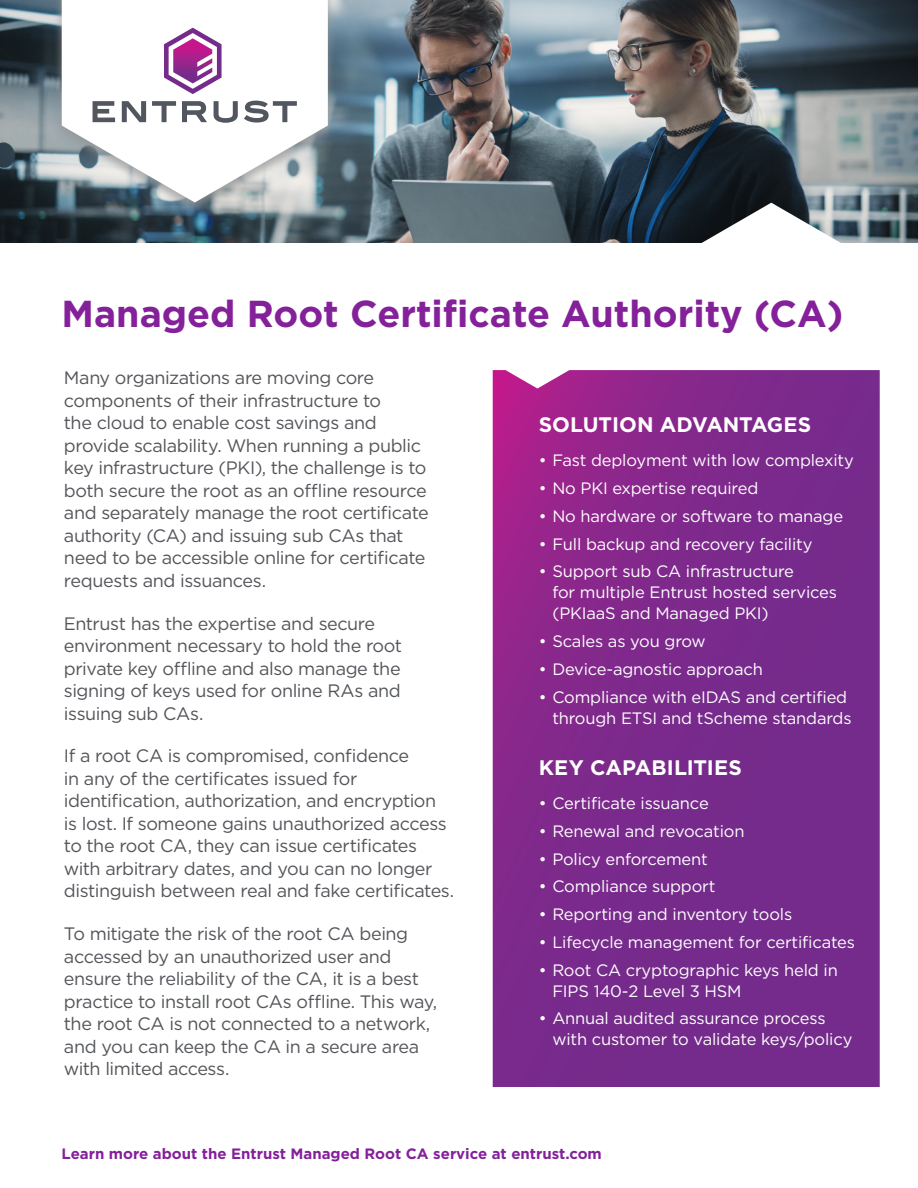
<style>
.page{position:relative;width:918px;height:1188px;background:#fff}
.page>*{position:absolute;margin:0;border:0;box-sizing:border-box;transform-origin:0 0}
.t1{font:700 37.5px "Gotham";color:#85209b}
.t2{font:700 21px "Gotham";color:#fff}
.t3{font:18px/22.5px "Gotham";letter-spacing:-.025em;color:#54555a}
.t4{font:16.5px/21px "Gotham";letter-spacing:-.01em;color:#fff}
.CTA_URL_front{font:700 15px "Gotham";color:#85209b}
</style>
<div class="page">
<img style="left:0;top:0;width:918px;height:243px">
<div style="left:54px;top:0;width:282px;height:217px;background:#96989a;opacity:.75"></div>
<svg style="left:62px;top:0;width:266px;height:202px"></svg>
<svg style="left:93px;top:101px;width:22px;height:21px"></svg>
<svg style="left:122px;top:101px;width:24px;height:21px"></svg>
<svg style="left:152px;top:101px;width:24px;height:21px"></svg>
<svg style="left:182px;top:101px;width:25px;height:21px"></svg>
<svg style="left:214px;top:101px;width:24px;height:22px"></svg>
<svg style="left:244px;top:100px;width:53px;height:23px"></svg>
<svg style="left:164px;top:28px;width:58px;height:66px"></svg>
<svg style="left:493px;top:370px;width:387px;height:717px;background:#7e298b"></svg>
<p class="t1" style="left:62px;top:289px;width:783px">Managed Root Certificate Authority (CA)</p>
<p class="t3" style="left:64px;top:366px;width:366px">Many organizations are moving core components of their infrastructure to<br>the cloud to enable cost savings and provide scalability. When running a public key infrastructure (PKI), the challenge is to both secure the root as an offline resource and separately manage the root certificate authority (CA) and issuing sub CAs that need to be accessible online for certificate requests and issuances.</p>
<p class="t3" style="left:64px;top:612px;width:340px">Entrust has the expertise and secure environment necessary to hold the root private key offline and also manage the signing of keys used for online RAs and issuing sub CAs.</p>
<p class="t3" style="left:64px;top:744px;width:392px">If a root CA is compromised, confidence<br>in any of the certificates issued for identification, authorization, and encryption<br>is lost. If someone gains unauthorized access to the root CA, they can issue certificates with arbitrary dates, and you can no longer distinguish between real and fake certificates.</p>
<p class="t3" style="left:64px;top:922px;width:375px">To mitigate the risk of the root CA being accessed by an unauthorized user and ensure the reliability of the CA, it is a best practice to install root CAs offline. This way, the root CA is not connected to a network, and you can keep the CA in a secure area with limited access.</p>
<p class="t2" style="left:539px;top:410px;width:274px">SOLUTION ADVANTAGES</p>
<p class="t4" style="left:539px;top:450px;width:316px">• Fast deployment with low complexity</p>
<p class="t4" style="left:539px;top:477px;width:221px">• No PKI expertise required</p>
<p class="t4" style="left:539px;top:505px;width:306px">• No hardware or software to manage</p>
<p class="t4" style="left:539px;top:533px;width:275px">• Full backup and recovery facility</p>
<p class="t4" style="left:552px;top:561px;width:286px;text-indent:-14px">• Support sub CA infrastructure<br>for multiple Entrust hosted services (PKIaaS and Managed PKI)</p>
<p class="t4" style="left:539px;top:630px;width:168px">• Scales as you grow</p>
<p class="t4" style="left:539px;top:658px;width:226px">• Device-agnostic approach</p>
<p class="t4" style="left:539px;top:686px;width:314px;text-align:right">• Compliance with eIDAS and certified through ETSI and tScheme standards</p>
<p class="t2" style="left:539px;top:753px;width:204px">KEY CAPABILITIES</p>
<p class="t4" style="left:539px;top:792px;width:171px">• Certificate issuance</p>
<p class="t4" style="left:539px;top:820px;width:207px">• Renewal and revocation</p>
<p class="t4" style="left:539px;top:848px;width:170px">• Policy enforcement</p>
<p class="t4" style="left:539px;top:876px;width:178px">• Compliance support</p>
<p class="t4" style="left:539px;top:903px;width:255px">• Reporting and inventory tools</p>
<p class="t4" style="left:539px;top:931px;width:318px">• Lifecycle management for certificates</p>
<p class="t4" style="left:539px;top:959px;width:301px">• Root CA cryptographic keys held in</p>
<p class="t4" style="left:552px;top:980px;width:191px">FIPS 140-2 Level 3 HSM</p>
<p class="t4" style="left:552px;top:1008px;width:302px;text-indent:-14px">• Annual audited assurance process with customer to validate keys/policy</p>
<p class="CTA_URL_front" style="left:62px;top:1144px;width:542px">Learn more about the Entrust Managed Root CA service at entrust.com</p>
</div>
